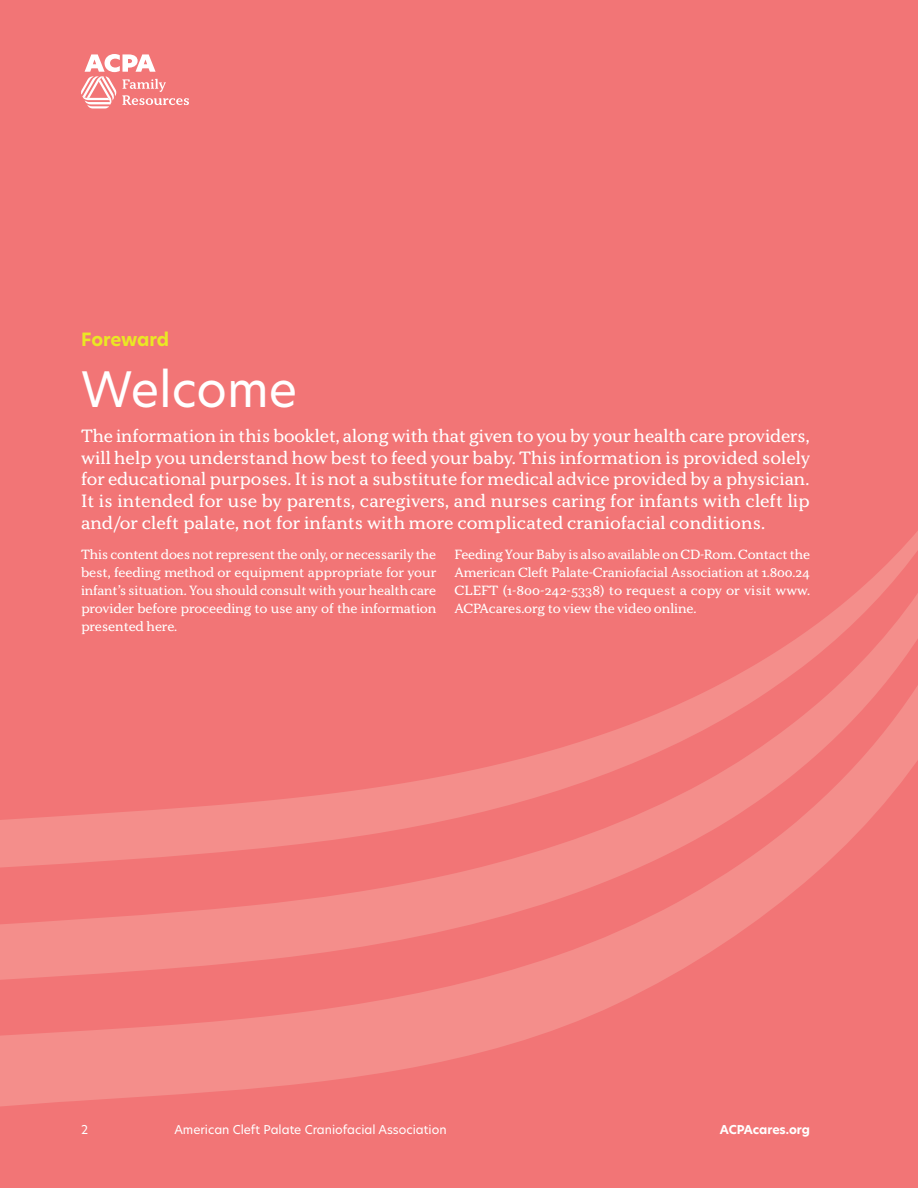
<style>
.page{position:relative;width:918px;height:1188px;background:#f27576}
.page>*{position:absolute;margin:0;border:0;box-sizing:border-box;transform-origin:0 0}
.t1{font:48px "New Hero";color:#fff}
.t2{font:18px/21.6px "Kopius";color:#fff;text-align:justify}
.t3{font:700 18px "New Hero";letter-spacing:-.01em;color:#eae724}
.Body_Copy_KO{font:13.5px/18px "Kopius";letter-spacing:-.01em;color:#fff;text-align:justify}
.t4{font:12px "New Hero";color:#fff}
.t5{font:700 12px "New Hero";letter-spacing:-.01em;color:#fff}
</style>
<div class="page">
<svg style="left:0;top:531px;width:918px;height:576px"></svg>
<svg style="left:81px;top:54px;width:108px;height:54px"></svg>
<p class="t3" style="left:81px;top:327px;width:90px">Foreward</p>
<p class="t1" style="left:81px;top:357px;width:218px">Welcome</p>
<p class="t2" style="left:81px;top:425px;width:731px">The information in this booklet, along with that given to you by your health care providers, will help you understand how best to feed your baby. This information is provided solely for educational purposes. It is not a substitute for medical advice provided by a physician.<br>It is intended for use by parents, caregivers, and nurses caring for infants with cleft lip and/or cleft palate, not for infants with more complicated craniofacial conditions.</p>
<p class="Body_Copy_KO" style="left:81px;top:545px;width:357px">This content does not represent the only, or necessarily the best, feeding method or equipment appropriate for your infant’s situation. You should consult with your health care provider before proceeding to use any of the information presented here.</p>
<p class="Body_Copy_KO" style="left:454px;top:545px;width:357px">Feeding Your Baby is also available on CD-Rom. Contact the American Cleft Palate-Craniofacial Association at 1.800.24<br>CLEFT (1-800-242-5338) to request a copy or visit www.<br>ACPAcares.org to view the video online.</p>
<p class="t4" style="left:81px;top:1121px;width:9px">2</p>
<p class="t4" style="left:174px;top:1121px;width:274px">American Cleft Palate Craniofacial Association</p>
<p class="t5" style="left:720px;top:1121px;width:92px">ACPAcares.org</p>
</div>
